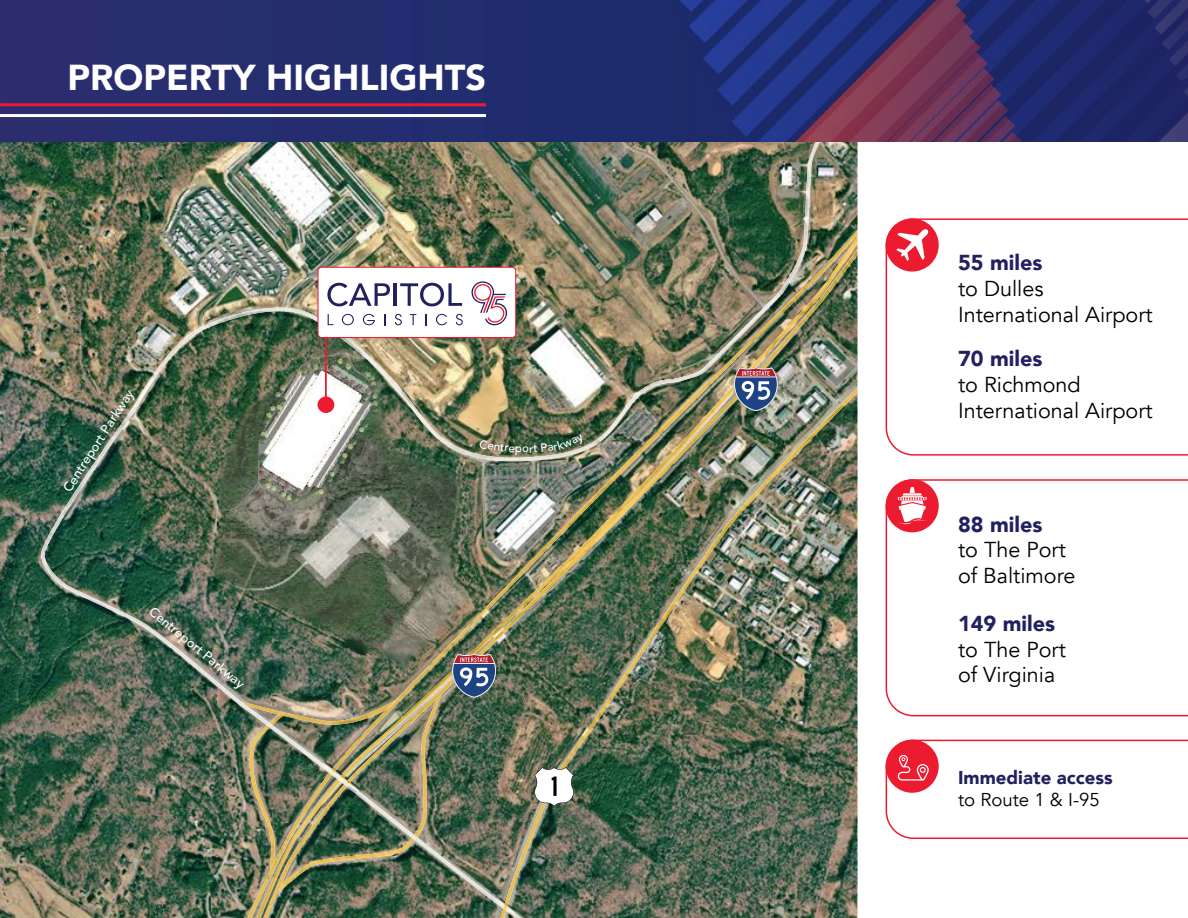
<style>
.page{position:relative;width:1188px;height:918px;background:#fff}
.page>*{position:absolute;margin:0;border:0;box-sizing:border-box;transform-origin:0 0}
.t1{font:900 36px "Avenir";color:#fff}
.t2{font:21.6px/26px "Avenir";color:#000}
.t3{font:900 21.6px "Avenir";color:#22215f}
.t4{font:900 18.6px "Avenir";color:#22215f}
.t5{font:18.6px "Avenir";color:#000}
.t6{font:500 13.05px "Avenir";color:#fff}
</style>
<div class="page">
<img style="left:0;top:141px;width:858px;height:777px">
<img style="left:821px;top:146px;width:37px;height:17px">
<img style="left:263px;top:784px;width:220px;height:134px">
<svg style="left:412px;top:835px;width:5px;height:5px"></svg>
<img style="left:41px;top:141px;width:780px;height:643px">
<svg style="left:241px;top:701px;width:4px;height:4px"></svg>
<svg style="left:267px;top:723px;width:5px;height:4px"></svg>
<svg style="left:329px;top:770px;width:20px;height:17px"></svg>
<img style="left:73px;top:471px;width:16px;height:24px">
<img style="left:483px;top:163px;width:375px;height:755px">
<img style="left:484px;top:771px;width:16px;height:147px">
<img style="left:500px;top:388px;width:358px;height:530px">
<svg style="left:503px;top:905px;width:4px;height:6px"></svg>
<svg style="left:534px;top:767px;width:40px;height:40px"></svg>
<img style="left:0;top:0;width:1188px;height:141px">
<hr style="left:0;top:103px;width:486px;height:3px;background:#ed1b30">
<hr style="left:0;top:114px;width:486px;height:3px;background:#fff">
<svg style="left:886px;top:479px;width:302px;height:237px"></svg>
<svg style="left:886px;top:479px;width:53px;height:53px"></svg>
<svg style="left:886px;top:218px;width:302px;height:238px"></svg>
<svg style="left:886px;top:218px;width:53px;height:54px"></svg>
<svg style="left:886px;top:740px;width:302px;height:99px"></svg>
<div style="left:318px;top:397px;width:16px;height:16px;background:#ed1b30;border-radius:50%"></div>
<hr style="left:325px;top:326px;width:2px;height:77px;background:#ed1b30">
<div style="left:318px;top:267px;width:198px;height:70px;background:#fff;border-radius:4px"></div>
<div style="left:318px;top:267px;width:198px;height:71px;border:1px solid #ed1b30;border-radius:4px"></div>
<svg style="left:328px;top:314px;width:5px;height:11px"></svg>
<svg style="left:342px;top:314px;width:12px;height:11px"></svg>
<svg style="left:363px;top:314px;width:12px;height:11px"></svg>
<svg style="left:395px;top:314px;width:7px;height:11px"></svg>
<svg style="left:410px;top:314px;width:6px;height:11px"></svg>
<svg style="left:436px;top:314px;width:11px;height:11px"></svg>
<svg style="left:456px;top:314px;width:7px;height:11px"></svg>
<svg style="left:471px;top:281px;width:36px;height:45px"></svg>
<svg style="left:327px;top:283px;width:63px;height:23px"></svg>
<hr style="left:394px;top:283px;width:3px;height:23px;background:#22215f">
<svg style="left:400px;top:283px;width:62px;height:23px"></svg>
<svg style="left:479px;top:434px;width:106px;height:22px;background:#596a4e"></svg>
<h1 class="t1" style="left:68px;top:47px;width:420px">PROPERTY HIGHLIGHTS</h1>
<p class="t6" style="left:56px;top:485px;width:121px;rotate:-57deg">Centreport Parkway</p>
<p class="t6" style="left:158px;top:601px;width:121px;rotate:39deg">Centreport Parkway</p>
<p class="t3" style="left:958px;top:244px;width:86px">55 miles</p>
<p class="t2" style="left:958px;top:276px;width:196px">to Dulles<br>International Airport</p>
<p class="t3" style="left:958px;top:340px;width:86px">70 miles</p>
<p class="t2" style="left:958px;top:372px;width:196px">to Richmond<br>International Airport</p>
<p class="t3" style="left:958px;top:505px;width:86px">88 miles</p>
<p class="t2" style="left:958px;top:537px;width:119px">to The Port of Baltimore</p>
<p class="t3" style="left:958px;top:605px;width:99px">149 miles</p>
<p class="t2" style="left:958px;top:637px;width:109px">to The Port of Virginia</p>
<p class="t4" style="left:958px;top:762px;width:156px">Immediate access</p>
<p class="t5" style="left:958px;top:789px;width:143px">to Route 1 &amp; I-95</p>
</div>
